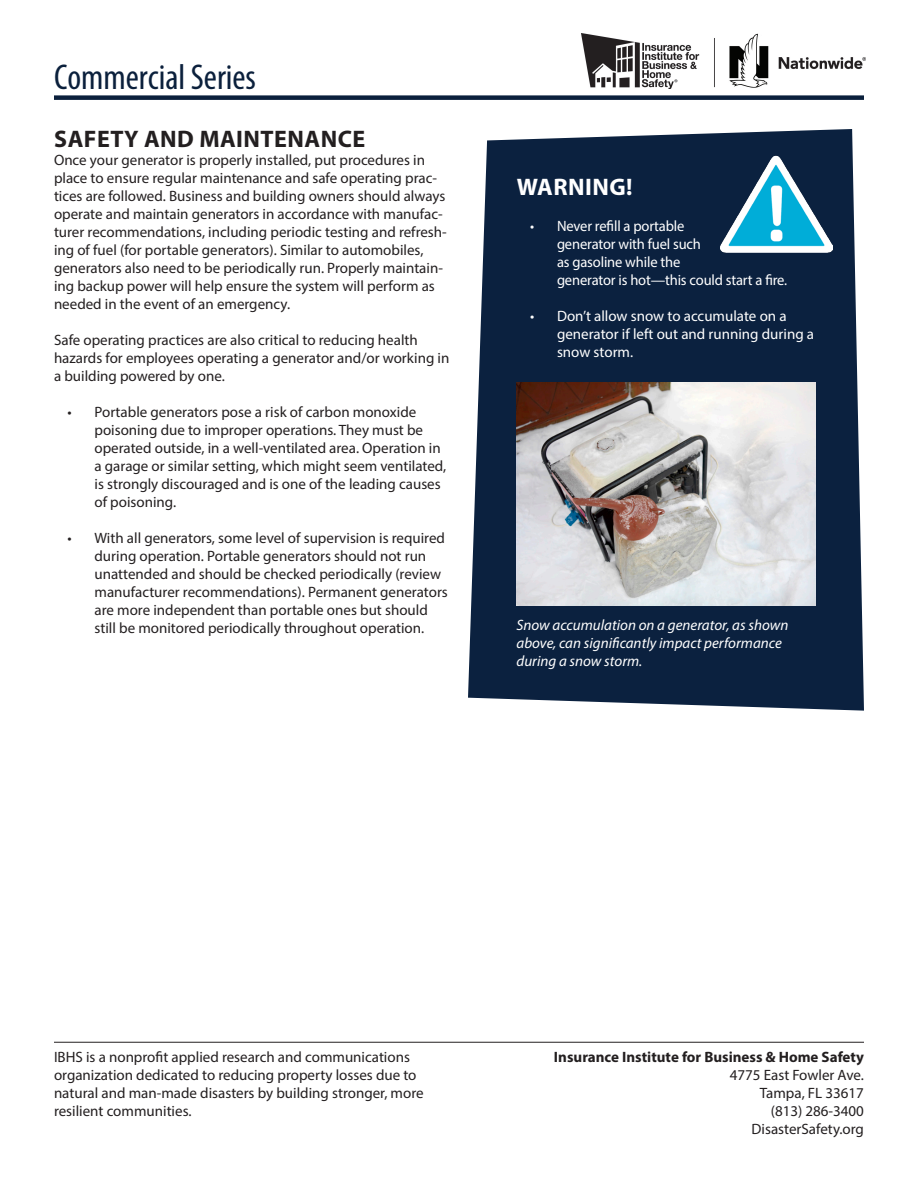
<style>
.page{position:relative;width:918px;height:1188px;background:#fff}
.page>*{position:absolute;margin:0;border:0;box-sizing:border-box;transform-origin:0 0}
.t1{font:condensed 36px "Myriad Pro";color:#0b203c}
.t2{font:700 24px "Myriad Pro";letter-spacing:.02em;color:#231f20}
.t3{font:700 24px "Myriad Pro";letter-spacing:.02em;color:#fff}
.t4{font:15px/18px "Myriad Pro";color:#231f20}
.t5{font:15px/18px "Myriad Pro";letter-spacing:-.01em;color:#fff}
.Checkmark_Bullets{font:italic 15px/18px "Myriad Pro";color:#fff}
.t6{font:700 15px "Myriad Pro";color:#231f20}
</style>
<div class="page">
<div style="left:54px;top:95px;width:810px;height:5px;background:#0b203c"></div>
<svg style="left:468px;top:129px;width:396px;height:582px;background:#213551"></svg>
<img style="left:720px;top:149px;width:113px;height:110px">
<img style="left:517px;top:382px;width:298px;height:224px">
<hr style="left:54px;top:1042px;width:810px;height:1px;background:#231f20">
<img style="left:581px;top:33px;width:285px;height:56px">
<h1 class="t1" style="left:54px;top:55px;width:204px">Commercial Series</h1>
<p class="t2" style="left:54px;top:123px;width:313px">SAFETY AND MAINTENANCE</p>
<p class="t4" style="left:54px;top:151px;width:394px">Once your generator is properly installed, put procedures in place to ensure regular maintenance and safe operating prac&shy;tices are followed. Business and building owners should always operate and maintain generators in accordance with manufac&shy;turer recommendations, including periodic testing and refresh&shy;ing of fuel (for portable generators). Similar to automobiles, generators also need to be periodically run. Properly maintain&shy;ing backup power will help ensure the system will perform as needed in the event of an emergency.</p>
<p class="t4" style="left:54px;top:331px;width:397px">Safe operating practices are also critical to reducing health hazards for employees operating a generator and/or working in a building powered by one.</p>
<p class="t4" style="left:94px;top:403px;width:353px;text-indent:-27px">• Portable generators pose a risk of carbon monoxide poisoning due to improper operations. They must be operated outside, in a well-ventilated area. Operation in a garage or similar setting, which might seem ventilated, is strongly discouraged and is one of the leading causes of poisoning.</p>
<p class="t4" style="left:94px;top:529px;width:355px;text-indent:-27px">• With all generators, some level of supervision is required during operation. Portable generators should not run unattended and should be checked periodically (review manufacturer recommendations). Permanent generators are more independent than portable ones but should still be monitored periodically throughout operation.</p>
<p class="t3" style="left:517px;top:171px;width:117px">WARNING!</p>
<p class="t5" style="left:557px;top:217px;width:232px;text-indent:-27px">• Never refill a portable<br>generator with fuel such<br>as gasoline while the<br>generator is hot—this could start a fire.</p>
<p class="t5" style="left:557px;top:307px;width:259px;text-indent:-27px">• Don’t allow snow to accumulate on a generator if left out and running during a snow storm.</p>
<p class="Checkmark_Bullets" style="left:517px;top:616px;width:273px">Snow accumulation on a generator, as shown above, can significantly impact performance during a snow storm.</p>
<p class="t4" style="left:54px;top:1048px;width:371px">IBHS is a nonprofit applied research and communications organization dedicated to reducing property losses due to natural and man-made disasters by building stronger, more resilient communities.</p>
<p class="t6" style="left:554px;top:1047px;width:312px">Insurance Institute for Business &amp; Home Safety</p>
<p class="t4" style="left:730px;top:1066px;width:136px;text-align:right">4775 East Fowler Ave.<br>Tampa, FL 33617 (813) 286-3400<br>DisasterSafety.org</p>
</div>
